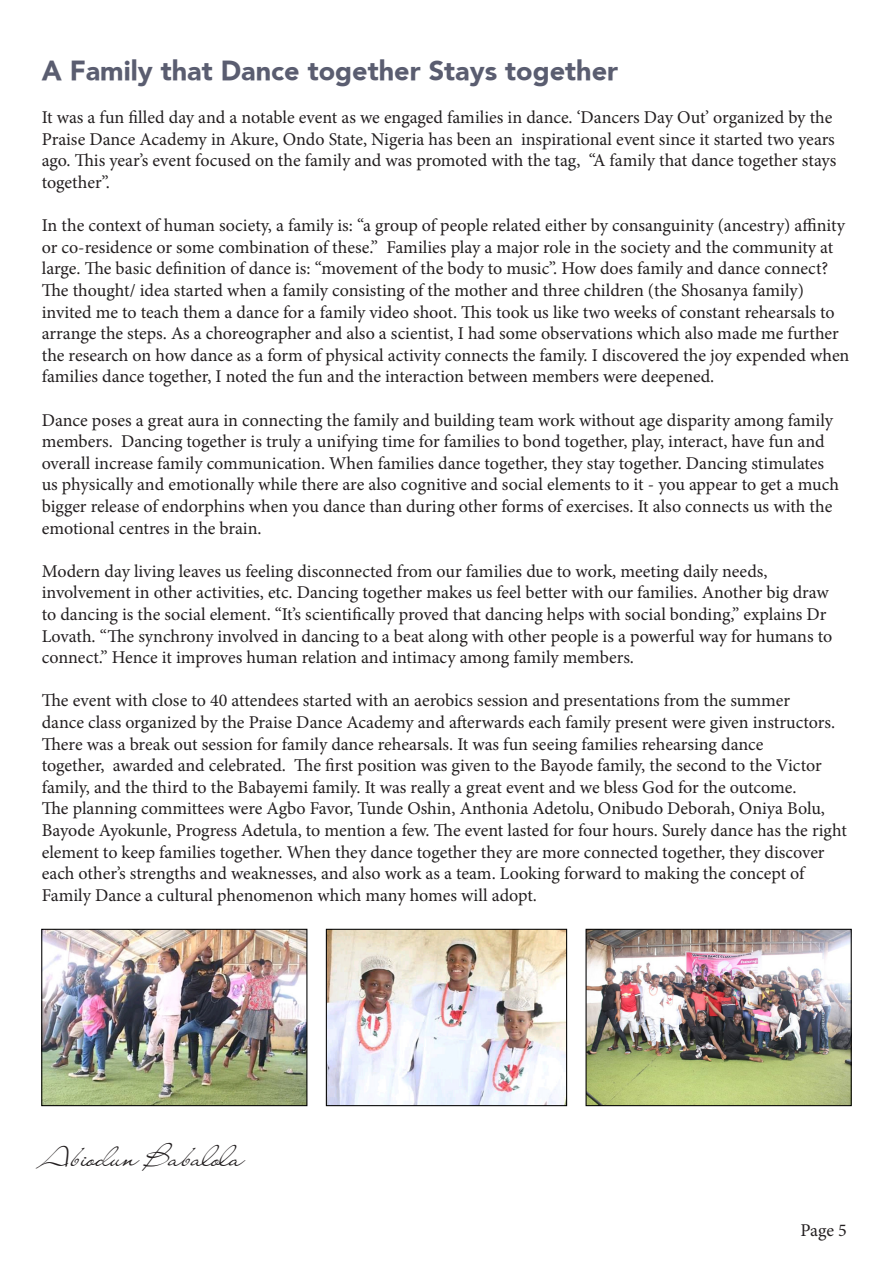
<style>
.page{position:relative;width:893px;height:1263px;background:#fff}
.page>*{position:absolute;margin:0;border:0;box-sizing:border-box;transform-origin:0 0}
.t1{font:31.5px "Lainie Day SH";color:#231f20}
.t2{font:900 27px "Avenir";color:#5a5d70}
.t3{font:18px/21.6px "Minion Pro";color:#231f20}
</style>
<div class="page">
<img style="left:328px;top:931px;width:237px;height:173px">
<div style="left:326px;top:929px;width:241px;height:177px;border:1px solid #000"></div>
<img style="left:587px;top:931px;width:263px;height:173px">
<div style="left:585px;top:929px;width:267px;height:177px;border:1px solid #000"></div>
<img style="left:43px;top:931px;width:262px;height:173px">
<div style="left:41px;top:929px;width:266px;height:177px;border:1px solid #000"></div>
<p class="t2" style="left:42px;top:54px;width:578px">A Family that Dance together Stays together</p>
<p class="t3" style="left:42px;top:107px;width:796px">It was a fun filled day and a notable event as we engaged families in dance. ‘Dancers Day Out’ organized by the Praise Dance Academy in Akure, Ondo State, Nigeria has been an inspirational event since it started two years ago. This year’s event focused on the family and was promoted with the tag, “A family that dance together stays together”.</p>
<p class="t3" style="left:42px;top:215px;width:809px">In the context of human society, a family is: “a group of people related either by consanguinity (ancestry) affinity or co-residence or some combination of these.” Families play a major role in the society and the community at large. The basic definition of dance is: “movement of the body to music”. How does family and dance connect?<br>The thought/ idea started when a family consisting of the mother and three children (the Shosanya family) invited me to teach them a dance for a family video shoot. This took us like two weeks of constant rehearsals to arrange the steps. As a choreographer and also a scientist, I had some observations which also made me further the research on how dance as a form of physical activity connects the family. I discovered the joy expended when families dance together, I noted the fun and the interaction between members were deepened.</p>
<p class="t3" style="left:42px;top:409px;width:799px">Dance poses a great aura in connecting the family and building team work without age disparity among family members. Dancing together is truly a unifying time for families to bond together, play, interact, have fun and overall increase family communication. When families dance together, they stay together. Dancing stimulates us physically and emotionally while there are also cognitive and social elements to it - you appear to get a much bigger release of endorphins when you dance than during other forms of exercises. It also connects us with the emotional centres in the brain.</p>
<p class="t3" style="left:42px;top:560px;width:792px">Modern day living leaves us feeling disconnected from our families due to work, meeting daily needs, involvement in other activities, etc. Dancing together makes us feel better with our families. Another big draw to dancing is the social element. “It’s scientifically proved that dancing helps with social bonding,” explains Dr Lovath. “The synchrony involved in dancing to a beat along with other people is a powerful way for humans to connect.” Hence it improves human relation and intimacy among family members.</p>
<p class="t3" style="left:42px;top:690px;width:807px">The event with close to 40 attendees started with an aerobics session and presentations from the summer<br>dance class organized by the Praise Dance Academy and afterwards each family present were given instructors.<br>There was a break out session for family dance rehearsals. It was fun seeing families rehearsing dance<br>together, awarded and celebrated. The first position was given to the Bayode family, the second to the Victor family, and the third to the Babayemi family. It was really a great event and we bless God for the outcome.<br>The planning committees were Agbo Favor, Tunde Oshin, Anthonia Adetolu, Onibudo Deborah, Oniya Bolu, Bayode Ayokunle, Progress Adetula, to mention a few. The event lasted for four hours. Surely dance has the right element to keep families together. When they dance together they are more connected together, they discover each other’s strengths and weaknesses, and also work as a team. Looking forward to making the concept of Family Dance a cultural phenomenon which many homes will adopt.</p>
<p class="t1" style="left:42px;top:1135px;width:204px">Abiodun Babalola</p>
<p class="t3" style="left:800px;top:1219px;width:48px">Page 5</p>
</div>
